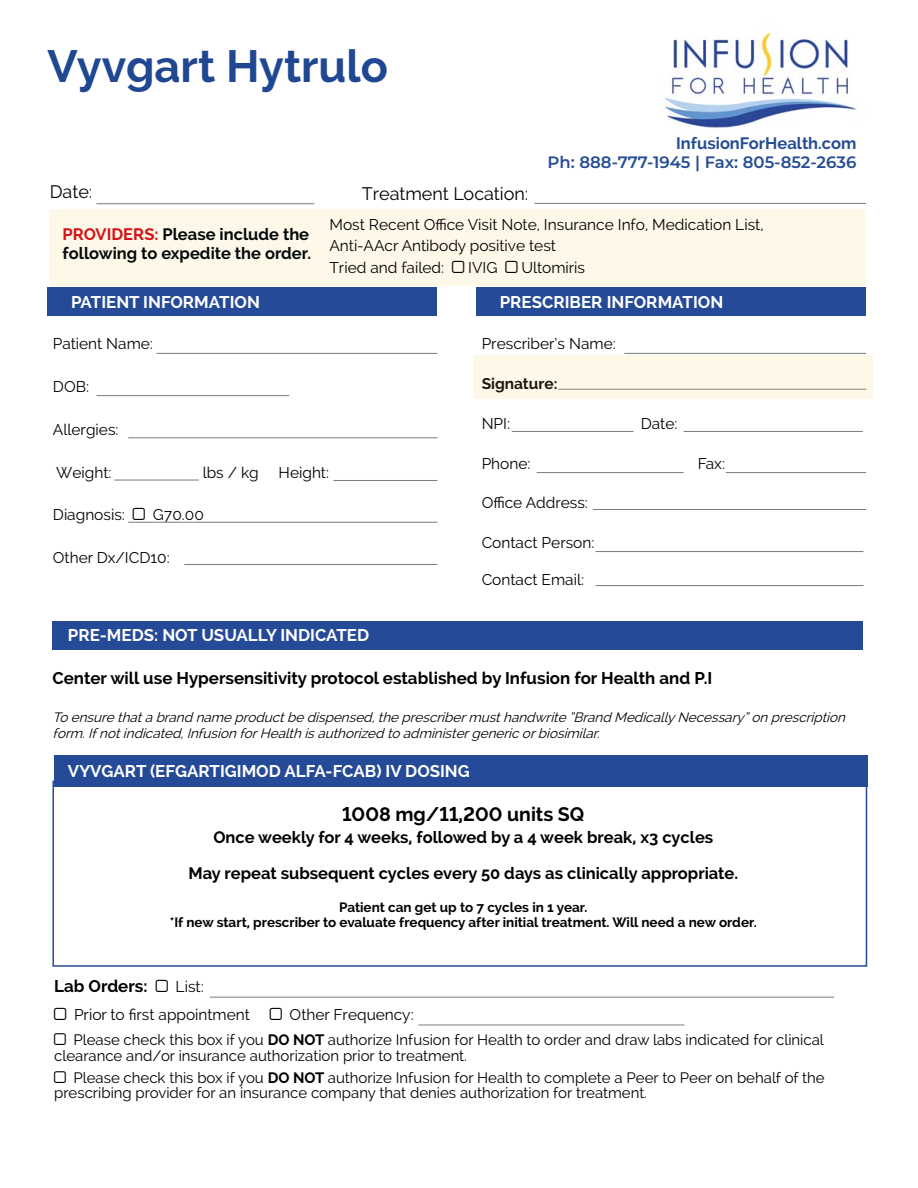
<style>
.page{position:relative;width:918px;height:1188px;background:#fff}
.page>*{position:absolute;margin:0;border:0;box-sizing:border-box;transform-origin:0 0}
.t1{font:700 45px "Raleway";color:#204792}
.t2{font:700 19.5px "Raleway";color:#000}
.t3{font:18px "Raleway";color:#000}
.t4{font:700 16.95px "Raleway";color:#fff}
.t5{font:700 16.95px "Raleway";color:#020203}
.t6{font:700 16.5px "Raleway";color:#000}
.t7{font:700 16.5px/19.8px "Raleway";color:#04090a}
.t8{font:600 16.5px "Montserrat";color:#264d95}
.t9{font:700 16.5px "Raleway";color:#264d95}
.t10{font:15.45px/21.8px "Raleway";color:#000}
.t11{font:700 15.45px "Raleway";color:#000}
.t12{font:15px/15.8px "Raleway";color:#000}
.t13{font:italic 13.5px/15.8px "Raleway";color:#000}
.t14{font:700 13.5px/15px "Raleway";color:#000;text-align:center}
.s1{color:#d41116}
.s2{font-weight:700}
</style>
<div class="page">
<img style="left:664px;top:32px;width:192px;height:96px">
<hr style="left:96px;top:203px;width:218px;height:1px;background:#7a7a7a">
<hr style="left:157px;top:353px;width:280px;height:1px;background:#7a7a7a">
<hr style="left:97px;top:395px;width:192px;height:1px;background:#7a7a7a">
<hr style="left:128px;top:437px;width:309px;height:1px;background:#7a7a7a">
<hr style="left:114px;top:480px;width:85px;height:1px;background:#7a7a7a">
<div style="left:48px;top:287px;width:389px;height:29px;background:#254a97"></div>
<hr style="left:334px;top:480px;width:103px;height:1px;background:#7a7a7a">
<hr style="left:128px;top:522px;width:309px;height:1px;background:#7a7a7a">
<hr style="left:184px;top:564px;width:253px;height:1px;background:#7a7a7a">
<hr style="left:534px;top:203px;width:332px;height:1px;background:#7a7a7a">
<div style="left:50px;top:209px;width:816px;height:77px;background:#fef8e8"></div>
<hr style="left:624px;top:353px;width:242px;height:1px;background:#7a7a7a">
<hr style="left:512px;top:431px;width:121px;height:1px;background:#7a7a7a">
<hr style="left:537px;top:472px;width:147px;height:1px;background:#7a7a7a">
<div style="left:476px;top:287px;width:390px;height:29px;background:#254a97"></div>
<hr style="left:593px;top:509px;width:273px;height:1px;background:#7a7a7a">
<hr style="left:596px;top:551px;width:267px;height:1px;background:#7a7a7a">
<hr style="left:726px;top:472px;width:140px;height:1px;background:#7a7a7a">
<hr style="left:684px;top:431px;width:179px;height:1px;background:#7a7a7a">
<hr style="left:596px;top:585px;width:267px;height:1px;background:#7a7a7a">
<div style="left:473px;top:355px;width:400px;height:44px;background:#fef8e8"></div>
<div style="left:52px;top:622px;width:810px;height:28px;background:#254a97"></div>
<div style="left:54px;top:755px;width:813px;height:32px;background:#254a97"></div>
<div style="left:52px;top:781px;width:815px;height:186px;border:2px solid #254a97"></div>
<hr style="left:418px;top:1025px;width:267px;height:1px;background:#7a7a7a">
<hr style="left:210px;top:997px;width:624px;height:1px;background:#7a7a7a">
<h1 class="t1" style="left:48px;top:40px;width:342px">Vyvgart Hytrulo</h1>
<p class="t3" style="left:50px;top:181px;width:44px">Date:</p>
<p class="t3" style="left:362px;top:183px;width:168px">Treatment Location:</p>
<p class="t9" style="left:676px;top:133px;width:182px">InfusionForHealth.com</p>
<p class="t8" style="left:548px;top:151px;width:310px">Ph: 888-777-1945 | Fax: 805-852-2636</p>
<p class="t7" style="left:63px;top:224px;width:250px"><span class="s1">PROVIDERS:</span> Please include the following to expedite the order.</p>
<p class="t10" style="left:329px;top:213px;width:436px">Most Recent Office Visit Note, Insurance Info, Medication List,<br>Anti-AAcr Antibody positive test<br>Tried and failed:</p>
<p class="t10" style="left:468px;top:257px;width:31px">IVIG</p>
<p class="t10" style="left:522px;top:257px;width:65px">Ultomiris</p>
<p class="t4" style="left:71px;top:293px;width:190px">PATIENT INFORMATION</p>
<p class="t10" style="left:53px;top:333px;width:102px">Patient Name:</p>
<p class="t10" style="left:53px;top:376px;width:38px">DOB:</p>
<p class="t10" style="left:53px;top:419px;width:67px">Allergies:</p>
<p class="t10" style="left:56px;top:461px;width:57px">Weight:</p>
<p class="t10" style="left:203px;top:461px;width:58px">lbs / kg</p>
<p class="t10" style="left:279px;top:461px;width:52px">Height:</p>
<p class="t10" style="left:53px;top:504px;width:74px">Diagnosis:</p>
<p class="t10" style="left:153px;top:504px;width:53px">G70.00</p>
<p class="t10" style="left:53px;top:547px;width:118px">Other Dx/ICD10:</p>
<p class="t4" style="left:68px;top:626px;width:303px">PRE-MEDS: NOT USUALLY INDICATED</p>
<p class="t4" style="left:500px;top:293px;width:225px">PRESCRIBER INFORMATION</p>
<p class="t10" style="left:482px;top:333px;width:136px">Prescriber’s Name:</p>
<p class="t11" style="left:482px;top:375px;width:77px">Signature:</p>
<p class="t10" style="left:482px;top:413px;width:30px">NPI:</p>
<p class="t10" style="left:641px;top:413px;width:38px">Date:</p>
<p class="t10" style="left:482px;top:452px;width:50px">Phone:</p>
<p class="t10" style="left:698px;top:452px;width:29px">Fax:</p>
<p class="t10" style="left:482px;top:492px;width:108px">Office Address:</p>
<p class="t10" style="left:482px;top:532px;width:114px">Contact Person:</p>
<p class="t10" style="left:482px;top:569px;width:104px">Contact Email:</p>
<p class="t5" style="left:52px;top:668px;width:661px">Center will use Hypersensitivity protocol established by Infusion for Health and P.I</p>
<p class="t13" style="left:52px;top:710px;width:798px">To ensure thatabrand name productbe dispensed,the prescribermusthandwrite “Brand MedicallyNecessary”on prescription form.Ifnotindicated,Infusion forHealth isauthorized to administergenericorbiosimilar.</p>
<p class="t4" style="left:68px;top:761px;width:403px">VYVGART (EFGARTIGIMOD ALFA-FCAB) IV DOSING</p>
<h2 class="t2" style="left:342px;top:803px;width:244px">1008 mg/11,200 units SQ</h2>
<p class="t6" style="left:213px;top:827px;width:501px">Once weekly for 4 weeks, followed by a 4 week break, x3 cycles</p>
<p class="t6" style="left:188px;top:864px;width:551px">May repeat subsequent cycles every 50 days as clinically appropriate.</p>
<p class="t14" style="left:170px;top:900px;width:588px">Patient can get up to 7 cycles in 1 year.<br>*If new start, prescriber to evaluate frequency after initial treatment. Will need a new order.</p>
<p class="t5" style="left:54px;top:977px;width:95px">Lab Orders:</p>
<p class="t10" style="left:74px;top:973px;width:177px;line-height:27.8px;text-indent:102px">List:<br>Prior to first appointment</p>
<p class="t10" style="left:290px;top:1004px;width:126px">Other Frequency:</p>
<p class="t12" style="left:54px;top:1032px;width:771px;text-indent:19px">Please check this box if you <span class="s2">DO NOT</span> authorize Infusion for Health to order and draw labs indicated for clinical clearance and/or insurance authorization prior to treatment.</p>
<p class="t12" style="left:54px;top:1069px;width:772px;text-indent:19px">Please check this box if you <span class="s2">DO NOT</span> authorize Infusion for Health to complete a Peer to Peer on behalf of the prescribing provider for an insurance company that denies authorization for treatment.</p>
</div>
